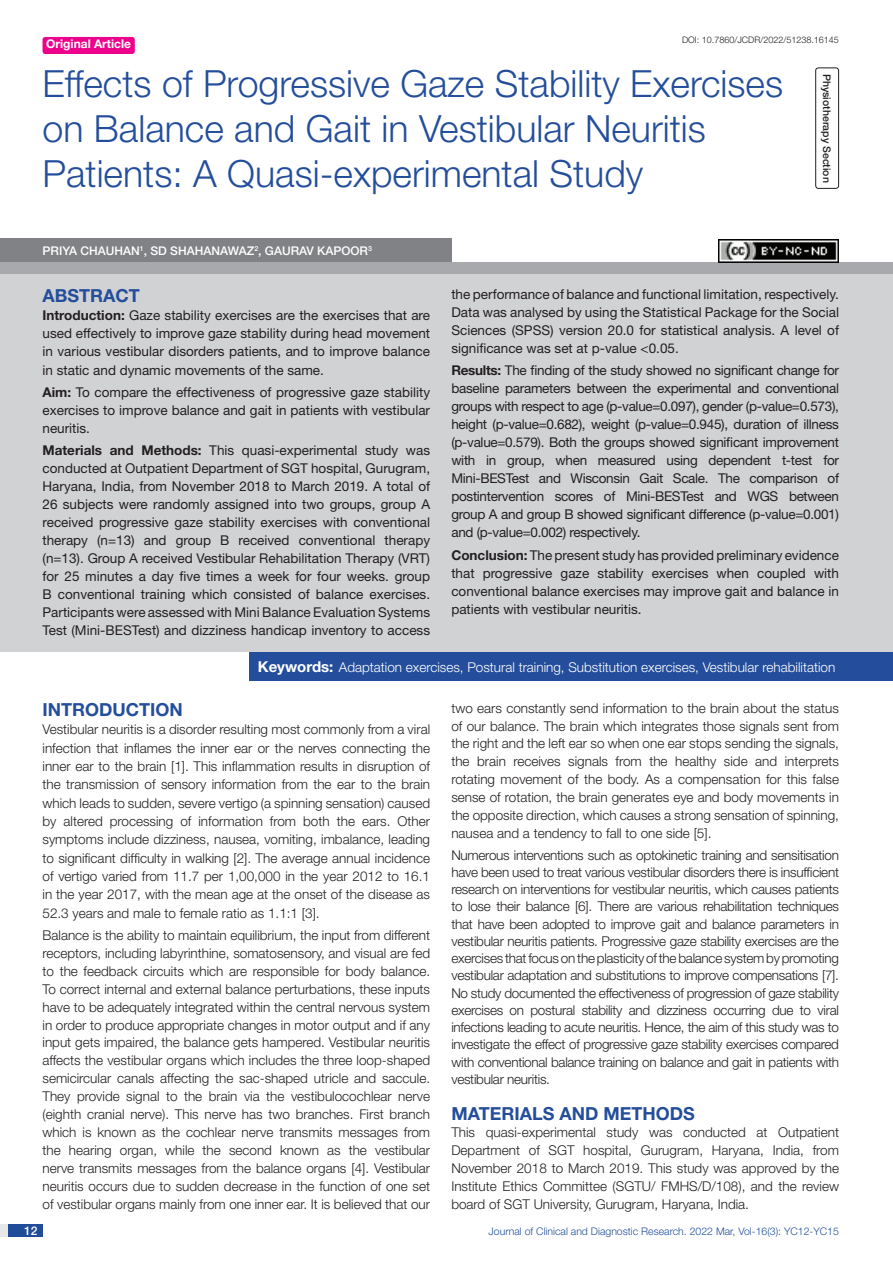
<style>
.page{position:relative;width:893px;height:1263px;background:#fff}
.page>*{position:absolute;margin:0;border:0;box-sizing:border-box;transform-origin:0 0}
.t1{font:300 37.5px/45px "Helvetica Neue";color:#244e9b}
.Heading{font:700 18px "Helvetica Neue";color:#244e9b}
.Abstract_head{font:700 18px "Helvetica Neue";color:#244e9b}
.Body_text{font:300 13.5px/18px "Helvetica Neue";color:#231f20;text-align:justify}
.Abstract_Text{font:13.5px/18px "Helvetica Neue";color:#231f20;text-align:justify}
.Key_words{font:300 13.5px "Helvetica Neue";color:#fff}
.Author{font:500 12px "Helvetica Neue";color:#fff}
.t2{font:700 12px "Helvetica Neue";color:#fff}
.t3{font:300 10.5px "Helvetica Neue";color:#244e9b}
.section{font:500 10.5px "Helvetica Neue";color:#231f20}
.DOI{font:300 9px "Helvetica Neue";color:#231f20}
.s1{font-weight:700}
.s2{font-weight:700;font-size:15px}
</style>
<div class="page">
<div style="left:0;top:1224px;width:43px;height:13px;background:#e6e7e9"></div>
<div style="left:8px;top:1224px;width:35px;height:13px;background:#214c99"></div>
<div style="left:43px;top:37px;width:92px;height:17px;background:#ed028c;border-radius:3px"></div>
<div style="left:815px;top:67px;width:24px;height:122px;border:1px solid #231f20;border-radius:3px"></div>
<div style="left:0;top:262px;width:893px;height:12px;background:#a8a9ad"></div>
<div style="left:0;top:239px;width:451px;height:23px;background:#808285"></div>
<div style="left:0;top:274px;width:893px;height:378px;background:#d1d2d4"></div>
<div style="left:250px;top:652px;width:643px;height:28px;background:#244e9b"></div>
<img style="left:719px;top:240px;width:120px;height:22px">
<p class="t2" style="left:46px;top:37px;width:87px">Original Article</p>
<p class="DOI" style="left:682px;top:35px;width:158px">DOI: 10.7860/JCDR/2022/51238.16145</p>
<p class="t1" style="left:43px;top:60px;width:742px">Effects of Progressive Gaze Stability Exercises on Balance and Gait in Vestibular Neuritis<br>Patients: A Quasi-experimental Study</p>
<p class="Author" style="left:43px;top:243px;width:331px">PRIYA CHAUHAN<sup>1</sup>, SD SHAHANAWAZ<sup>2</sup>, GAURAV KAPOOR<sup>3</sup></p>
<p class="section" style="left:833px;top:74px;width:111px;rotate:90deg">PHYSIOTHERAPY SECTION</p>
<p class="Abstract_head" style="left:43px;top:285px;width:99px">ABSTRACT</p>
<p class="Abstract_Text" style="left:43px;top:306px;width:389px"><span class="s1">Introduction:</span> Gaze stability exercises are the exercises that are used effectively to improve gaze stability during head movement in various vestibular disorders patients, and to improve balance in static and dynamic movements of the same.</p>
<p class="Abstract_Text" style="left:43px;top:383px;width:389px"><span class="s1">Aim:</span> To compare the effectiveness of progressive gaze stability exercises to improve balance and gait in patients with vestibular neuritis.</p>
<p class="Abstract_Text" style="left:43px;top:441px;width:389px"><span class="s1">Materials and Methods:</span> This quasi-experimental study was conducted at Outpatient Department of SGT hospital, Gurugram, Haryana, India, from November 2018 to March 2019. A total of 26 subjects were randomly assigned into two groups, group A received progressive gaze stability exercises with conventional therapy (n=13) and group B received conventional therapy (n=13). Group A received Vestibular Rehabilitation Therapy (VRT) for 25 minutes a day five times a week for four weeks. group B conventional training which consisted of balance exercises.<br>Participants were assessed with Mini Balance Evaluation Systems Test (Mini-BESTest) and dizziness handicap inventory to access</p>
<p class="Abstract_Text" style="left:451px;top:285px;width:389px">the performance of balance and functional limitation, respectively.<br>Data was analysed by using the Statistical Package for the Social Sciences (SPSS) version 20.0 for statistical analysis. A level of significance was set at p-value &lt;0.05.</p>
<p class="Abstract_Text" style="left:451px;top:361px;width:389px"><span class="s1">Results:</span> The finding of the study showed no significant change for baseline parameters between the experimental and conventional groups with respect to age (p-value=0.097), gender (p-value=0.573), height (p-value=0.682), weight (p-value=0.945), duration of illness (p-value=0.579). Both the groups showed significant improvement with in group, when measured using dependent t-test for Mini-BESTest and Wisconsin Gait Scale. The comparison of postintervention scores of Mini-BESTest and WGS between group A and group B showed significant difference (p-value=0.001) and (p-value=0.002) respectively.</p>
<p class="Abstract_Text" style="left:451px;top:546px;width:389px"><span class="s1">Conclusion:</span> The present study has provided preliminary evidence that progressive gaze stability exercises when coupled with conventional balance exercises may improve gait and balance in patients with vestibular neuritis.</p>
<p class="Key_words" style="left:258px;top:659px;width:579px"><span class="s2">Keywords:</span> Adaptation exercises, Postural training, Substitution exercises, Vestibular rehabilitation</p>
<p class="Heading" style="left:43px;top:698px;width:142px">INTRODUCTION</p>
<p class="Body_text" style="left:43px;top:720px;width:389px">Vestibular neuritis is a disorder resulting most commonly from a viral infection that inflames the inner ear or the nerves connecting the inner ear to the brain [1]. This inflammation results in disruption of the transmission of sensory information from the ear to the brain which leads to sudden, severe vertigo (a spinning sensation) caused by altered processing of information from both the ears. Other symptoms include dizziness, nausea, vomiting, imbalance, leading to significant difficulty in walking [2]. The average annual incidence of vertigo varied from 11.7 per 1,00,000 in the year 2012 to 16.1 in the year 2017, with the mean age at the onset of the disease as 52.3 years and male to female ratio as 1.1:1 [3].</p>
<p class="Body_text" style="left:43px;top:926px;width:389px">Balance is the ability to maintain equilibrium, the input from different receptors, including labyrinthine, somatosensory, and visual are fed to the feedback circuits which are responsible for body balance.<br>To correct internal and external balance perturbations, these inputs have to be adequately integrated within the central nervous system in order to produce appropriate changes in motor output and if any input gets impaired, the balance gets hampered. Vestibular neuritis affects the vestibular organs which includes the three loop-shaped semicircular canals affecting the sac-shaped utricle and saccule.<br>They provide signal to the brain via the vestibulocochlear nerve (eighth cranial nerve). This nerve has two branches. First branch which is known as the cochlear nerve transmits messages from the hearing organ, while the second known as the vestibular nerve transmits messages from the balance organs [4]. Vestibular neuritis occurs due to sudden decrease in the function of one set of vestibular organs mainly from one inner ear. It is believed that our</p>
<p class="Body_text" style="left:451px;top:698px;width:389px">two ears constantly send information to the brain about the status of our balance. The brain which integrates those signals sent from the right and the left ear so when one ear stops sending the signals, the brain receives signals from the healthy side and interprets rotating movement of the body. As a compensation for this false sense of rotation, the brain generates eye and body movements in the opposite direction, which causes a strong sensation of spinning, nausea and a tendency to fall to one side [5].</p>
<p class="Body_text" style="left:451px;top:846px;width:389px;line-height:17.2px">Numerous interventions such as optokinetic training and sensitisation have been used to treat various vestibular disorders there is insufficient research on interventions for vestibular neuritis, which causes patients to lose their balance [6]. There are various rehabilitation techniques that have been adopted to improve gait and balance parameters in vestibular neuritis patients. Progressive gaze stability exercises are the exercises that focus on the plasticity of the balance system by promoting vestibular adaptation and substitutions to improve compensations [7].<br>No study documented the effectiveness of progression of gaze stability exercises on postural stability and dizziness occurring due to viral infections leading to acute neuritis. Hence, the aim of this study was to investigate the effect of progressive gaze stability exercises compared with conventional balance training on balance and gait in patients with vestibular neuritis.</p>
<p class="Heading" style="left:451px;top:1102px;width:245px">MATERIALS AND METHODS</p>
<p class="Body_text" style="left:451px;top:1123px;width:389px">This quasi-experimental study was conducted at Outpatient Department of SGT hospital, Gurugram, Haryana, India, from November 2018 to March 2019. This study was approved by the Institute Ethics Committee (SGTU/ FMHS/D/108), and the review board of SGT University, Gurugram, Haryana, India.</p>
<p class="Author" style="left:24px;top:1223px;width:15px">12</p>
<p class="t3" style="left:489px;top:1225px;width:352px">Journal of Clinical and Diagnostic Research. 2022 Mar, Vol-16(3): YC12-YC15</p>
</div>
